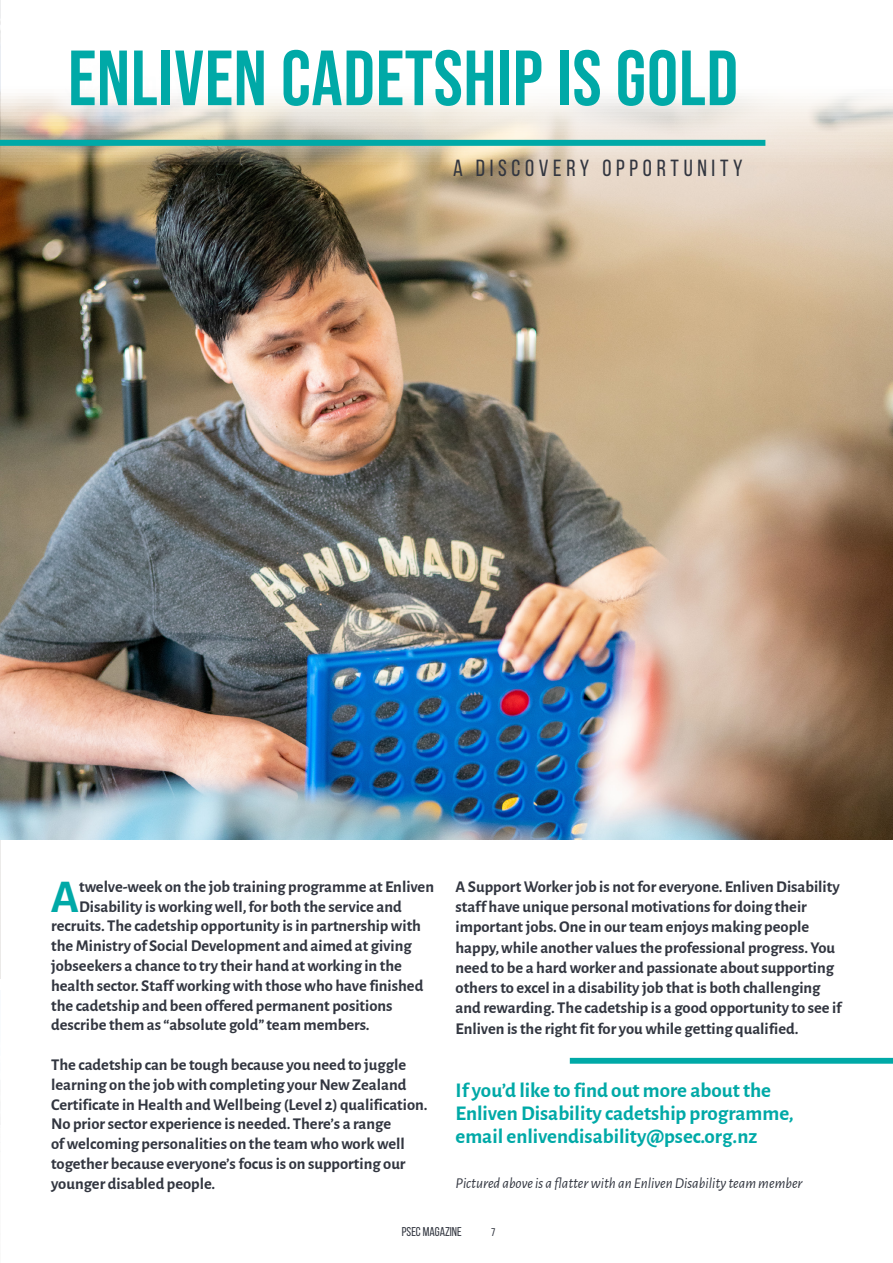
<style>
.page{position:relative;width:893px;height:1263px;background:#fff}
.page>*{position:absolute;margin:0;border:0;box-sizing:border-box;transform-origin:0 0}
.Headline_Text_-_Alig{font:700 78px "Bebas Neue Pro";letter-spacing:.01em;color:#00a9a7}
.Body_Text_-_Drop_Cap{font:700 47.25px "Alegreya Sans";color:#00a9a7}
.Section_Header_-_Cen{font:23.4px "Bebas Neue";letter-spacing:.2em;color:#323640}
.Body_Text_-_Drop_Cap-2{font:700 21px/23px "Alegreya Sans";color:#00a9a7}
.Body_Text_-_Drop_Cap-3{font:700 16.5px/20.2px "Alegreya Sans";color:#323640}
.Pull_Quote_-_Under_T{font:italic 15px "Alegreya Sans";color:#323640}
.t1{font:12.75px "Bebas Neue";color:#323640}
.t2{font:11.1px "Bebas Neue";color:#323640}
</style>
<div class="page">
<svg style="left:0;top:839px;width:11px;height:286px"></svg>
<img style="left:0;top:0;width:893px;height:839px">
<div style="left:570px;top:1058px;width:323px;height:6px;background:#00a9a7"></div>
<div style="left:0;top:140px;width:765px;height:6px;background:#00a9a7"></div>
<p class="Headline_Text_-_Alig" style="left:68px;top:33px;width:672px">ENLIVEN CADETSHIP IS GOLD</p>
<p class="Section_Header_-_Cen" style="left:453px;top:155px;width:291px">A DISCOVERY OPPORTUNITY</p>
<p class="Body_Text_-_Drop_Cap" style="left:51px;top:862px;width:30px">A</p>
<p class="Body_Text_-_Drop_Cap-3" style="left:79px;top:875px;width:356px">twelve-week on the job training programme at Enliven</p>
<p class="Body_Text_-_Drop_Cap-3" style="left:79px;top:895px;width:324px">Disability is working well, for both the service and</p>
<p class="Body_Text_-_Drop_Cap-3" style="left:51px;top:915px;width:371px">recruits. The cadetship opportunity is in partnership with</p>
<p class="Body_Text_-_Drop_Cap-3" style="left:51px;top:934px;width:362px">the Ministry of Social Development and aimed at giving</p>
<p class="Body_Text_-_Drop_Cap-3" style="left:51px;top:954px;width:352px">jobseekers a chance to try their hand at working in the</p>
<p class="Body_Text_-_Drop_Cap-3" style="left:51px;top:974px;width:374px">health sector. Staff working with those who have finished</p>
<p class="Body_Text_-_Drop_Cap-3" style="left:51px;top:994px;width:343px">the cadetship and been offered permanent positions</p>
<p class="Body_Text_-_Drop_Cap-3" style="left:51px;top:1014px;width:320px">describe them as “absolute gold” team members.</p>
<p class="Body_Text_-_Drop_Cap-3" style="left:51px;top:1054px;width:378px;line-height:19.8px">The cadetship can be tough because you need to juggle learning on the job with completing your New Zealand Certificate in Health and Wellbeing (Level 2) qualification.<br>No prior sector experience is needed. There’s a range<br>of welcoming personalities on the team who work well together because everyone’s focus is on supporting our younger disabled people.</p>
<p class="Body_Text_-_Drop_Cap-3" style="left:456px;top:875px;width:387px">A Support Worker job is not for everyone. Enliven Disability staff have unique personal motivations for doing their important jobs. One in our team enjoys making people happy, while another values the professional progress. You need to be a hard worker and passionate about supporting others to excel in a disability job that is both challenging and rewarding. The cadetship is a good opportunity to see if Enliven is the right fit for you while getting qualified.</p>
<p class="Body_Text_-_Drop_Cap-2" style="left:456px;top:1077px;width:340px">If you’d like to find out more about the<br>Enliven Disability cadetship programme, email enlivendisability@psec.org.nz</p>
<p class="Pull_Quote_-_Under_T" style="left:456px;top:1173px;width:348px">Pictured above is a flatter with an Enliven Disability team member</p>
<p class="t1" style="left:402px;top:1224px;width:61px">PSEC MAGAZINE</p>
<p class="t2" style="left:491px;top:1226px;width:6px">7</p>
</div>
